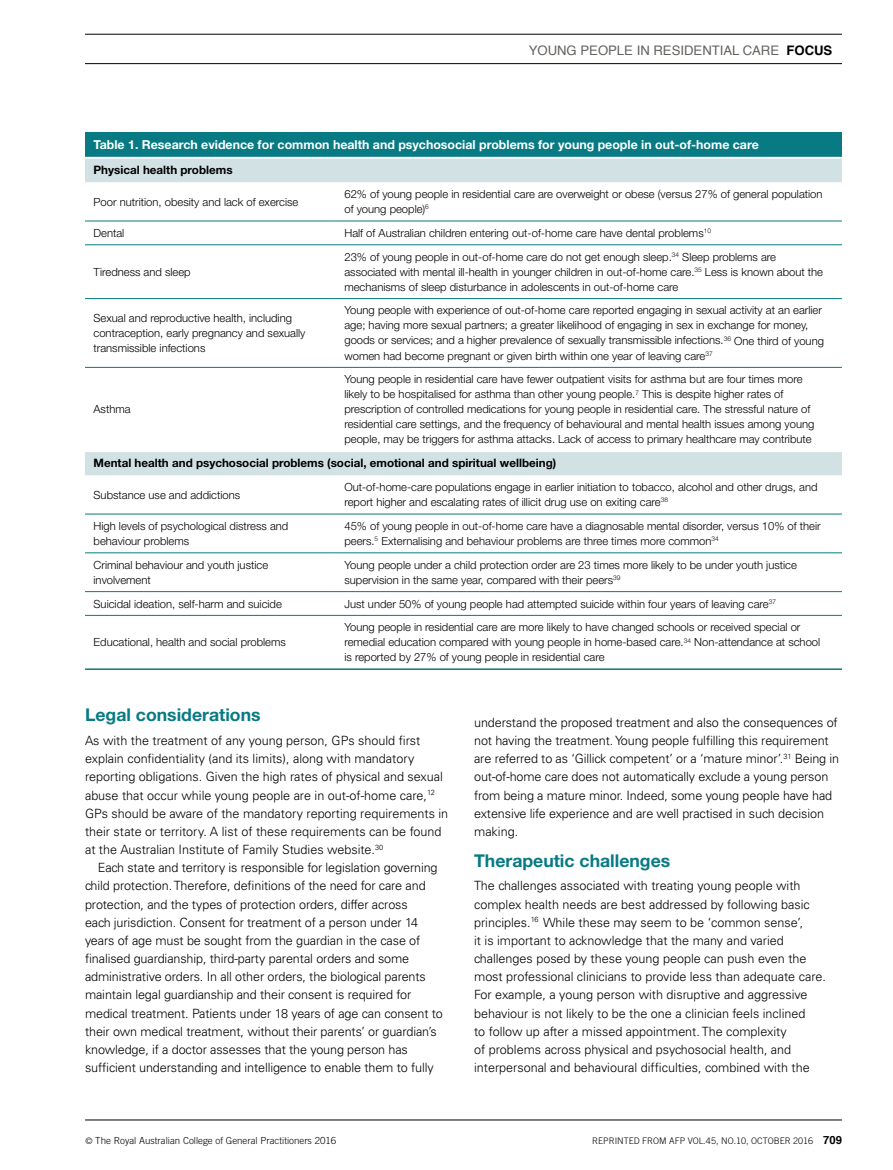
<style>
.page{position:relative;width:893px;height:1170px;background:#fff}
.page>*{position:absolute;margin:0;border:0;box-sizing:border-box;transform-origin:0 0}
.t1{font:700 17.7px "Helvetica Neue LT Std";color:#077a83}
.t2{font:13.2px "Helvetica";color:#64615e}
.t3{font:300 12.75px/18.1px "Univers LT";letter-spacing:-.01em;color:#000}
.t4{font:700 12.3px "Helvetica Neue LT Std";color:#fff}
.t5{font:700 11.7px "Helvetica Neue LT Std";color:#000}
.t6{font:300 11.25px/15px "Helvetica Neue LT Std";color:#000}
.t7{font:700 11.25px "Helvetica";color:#000}
.t8{font:300 9.75px "Trade Gothic LT";color:#000}
.t9{font:300 9px "Trade Gothic LT";color:#000}
.s1{font-weight:700;color:#000}
.s2{font-family:"Serifa LT"}
</style>
<div class="page">
<hr style="left:85px;top:1119px;width:757px;height:1px;background:#000">
<hr style="left:85px;top:34px;width:757px;height:1px;background:#000">
<hr style="left:85px;top:63px;width:757px;height:1px;background:#000">
<div style="left:85px;top:132px;width:757px;height:26px;background:#077a83"></div>
<svg style="left:85px;top:159px;width:757px;height:316px"></svg>
<hr style="left:85px;top:157px;width:251px;height:2px;background:#fff">
<hr style="left:336px;top:157px;width:506px;height:2px;background:#fff">
<hr style="left:85px;top:450px;width:251px;height:2px;background:#fff">
<hr style="left:336px;top:450px;width:506px;height:2px;background:#fff">
<hr style="left:85px;top:221px;width:251px;height:1px;background:#077a83">
<hr style="left:336px;top:221px;width:506px;height:1px;background:#077a83">
<hr style="left:85px;top:244px;width:251px;height:1px;background:#077a83">
<hr style="left:336px;top:244px;width:506px;height:1px;background:#077a83">
<hr style="left:85px;top:298px;width:251px;height:1px;background:#077a83">
<hr style="left:336px;top:298px;width:506px;height:1px;background:#077a83">
<hr style="left:85px;top:367px;width:251px;height:1px;background:#077a83">
<hr style="left:336px;top:367px;width:506px;height:1px;background:#077a83">
<hr style="left:85px;top:513px;width:251px;height:1px;background:#077a83">
<hr style="left:85px;top:552px;width:251px;height:1px;background:#077a83">
<hr style="left:85px;top:591px;width:251px;height:1px;background:#077a83">
<hr style="left:336px;top:513px;width:506px;height:1px;background:#077a83">
<hr style="left:336px;top:552px;width:506px;height:1px;background:#077a83">
<hr style="left:336px;top:591px;width:506px;height:1px;background:#077a83">
<hr style="left:85px;top:615px;width:251px;height:1px;background:#077a83">
<hr style="left:85px;top:668px;width:251px;height:2px;background:#077a83">
<hr style="left:336px;top:615px;width:506px;height:1px;background:#077a83">
<hr style="left:336px;top:668px;width:506px;height:2px;background:#077a83">
<p class="t2" style="left:529px;top:40px;width:305px">YOUNG PEOPLE IN RESIDENTIAL CARE <span class="s1">FOCUS</span></p>
<p class="t4" style="left:94px;top:137px;width:667px">Table 1. Research evidence for common health and psychosocial problems for young people in out-of-home care</p>
<p class="t5" style="left:94px;top:162px;width:141px">Physical health problems</p>
<p class="t6" style="left:94px;top:194px;width:206px">Poor nutrition, obesity and lack of exercise</p>
<p class="t6" style="left:344px;top:186px;width:480px">62% of young people in residential care are overweight or obese (versus 27% of general population of young people)<sup>6</sup></p>
<p class="t6" style="left:94px;top:225px;width:32px">Dental</p>
<p class="t6" style="left:344px;top:225px;width:368px">Half of Australian children entering out-of-home care have dental problems<sup>10</sup></p>
<p class="t6" style="left:94px;top:264px;width:99px">Tiredness and sleep</p>
<p class="t6" style="left:344px;top:249px;width:480px">23% of young people in out-of-home care do not get enough sleep.<sup>34</sup> Sleep problems are associated with mental ill-health in younger children in out-of-home care.<sup>35</sup> Less is known about the mechanisms of sleep disturbance in adolescents in out-of-home care</p>
<p class="t6" style="left:94px;top:310px;width:213px">Sexual and reproductive health, including contraception, early pregnancy and sexually transmissible infections</p>
<p class="t6" style="left:344px;top:303px;width:481px">Young people with experience of out-of-home care reported engaging in sexual activity at an earlier age; having more sexual partners; a greater likelihood of engaging in sex in exchange for money, goods or services; and a higher prevalence of sexually transmissible infections.<sup>36</sup> One third of young women had become pregnant or given birth within one year of leaving care<sup>37</sup></p>
<p class="t6" style="left:344px;top:371px;width:471px">Young people in residential care have fewer outpatient visits for asthma but are four times more likely to be hospitalised for asthma than other young people.<sup>7</sup> This is despite higher rates of prescription of controlled medications for young people in residential care. The stressful nature of residential care settings, and the frequency of behavioural and mental health issues among young people, may be triggers for asthma attacks. Lack of access to primary healthcare may contribute</p>
<p class="t5" style="left:94px;top:456px;width:464px">Mental health and psychosocial problems (social, emotional and spiritual wellbeing)</p>
<p class="t6" style="left:94px;top:487px;width:148px">Substance use and addictions</p>
<p class="t6" style="left:344px;top:479px;width:475px">Out-of-home-care populations engage in earlier initiation to tobacco, alcohol and other drugs, and report higher and escalating rates of illicit drug use on exiting care<sup>38</sup></p>
<p class="t6" style="left:94px;top:518px;width:196px">High levels of psychological distress and behaviour problems</p>
<p class="t6" style="left:344px;top:518px;width:478px">45% of young people in out-of-home care have a diagnosable mental disorder, versus 10% of their peers.<sup>5</sup> Externalising and behaviour problems are three times more common<sup>34</sup></p>
<p class="t6" style="left:94px;top:557px;width:176px">Criminal behaviour and youth justice involvement</p>
<p class="t6" style="left:344px;top:557px;width:454px">Young people under a child protection order are 23 times more likely to be under youth justice supervision in the same year, compared with their peers<sup>39</sup></p>
<p class="t6" style="left:94px;top:595px;width:190px">Suicidal ideation, self-harm and suicide</p>
<p class="t6" style="left:344px;top:595px;width:433px">Just under 50% of young people had attempted suicide within four years of leaving care<sup>37</sup></p>
<p class="t6" style="left:94px;top:634px;width:194px">Educational, health and social problems</p>
<p class="t6" style="left:94px;top:401px;width:39px">Asthma</p>
<p class="t6" style="left:344px;top:619px;width:477px">Young people in residential care are more likely to have changed schools or received special or remedial education compared with young people in home-based care.<sup>34</sup> Non-attendance at school is reported by 27% of young people in residential care</p>
<h1 class="t1" style="left:85px;top:704px;width:177px">Legal considerations</h1>
<p class="t3" style="left:85px;top:731px;width:365px">As with the treatment of any young person, GPs should first explain confidentiality (and its limits), along with mandatory reporting obligations. Given the high rates of physical and sexual abuse that occur while young people are in out-of-home care,<sup>12<br></sup>GPs should be aware of the mandatory reporting requirements in their state or territory. A list of these requirements can be found at the Australian Institute of Family Studies website.<sup>30</sup></p>
<p class="t3" style="left:85px;top:858px;width:359px;text-indent:13px">Each state and territory is responsible for legislation governing child protection. Therefore, definitions of the need for care and protection, and the types of protection orders, differ across<br>each jurisdiction. Consent for treatment of a person under 14 years of age must be sought from the guardian in the case of finalised guardianship, third-party parental orders and some administrative orders. In all other orders, the biological parents maintain legal guardianship and their consent is required for medical treatment. Patients under 18 years of age can consent to their own medical treatment, without their parents’ or guardian’s knowledge, if a doctor assesses that the young person has sufficient understanding and intelligence to enable them to fully</p>
<p class="t3" style="left:474px;top:713px;width:367px">understand the proposed treatment and also the consequences of not having the treatment. Young people fulfilling this requirement are referred to as ‘Gillick competent’ or a ‘mature minor’.<sup>31</sup> Being in out-of-home care does not automatically exclude a young person from being a mature minor. Indeed, some young people have had extensive life experience and are well practised in such decision making.</p>
<h1 class="t1" style="left:474px;top:849px;width:198px">Therapeutic challenges</h1>
<p class="t3" style="left:474px;top:876px;width:353px">The challenges associated with treating young people with complex health needs are best addressed by following basic principles.<sup>16</sup> While these may seem to be ‘common sense’,<br>it is important to acknowledge that the many and varied challenges posed by these young people can push even the most professional clinicians to provide less than adequate care.<br>For example, a young person with disruptive and aggressive behaviour is not likely to be the one a clinician feels inclined<br>to follow up after a missed appointment. The complexity<br>of problems across physical and psychosocial health, and interpersonal and behavioural difficulties, combined with the</p>
<p class="t8" style="left:85px;top:1135px;width:253px"><span class="s2">©</span> The Royal Australian College of General Practitioners 2016</p>
<p class="t9" style="left:592px;top:1135px;width:222px">REPRINTED FROM AFP VOL.45, NO.10, OCTOBER 2016</p>
<p class="t7" style="left:823px;top:1131px;width:20px">709</p>
</div>
